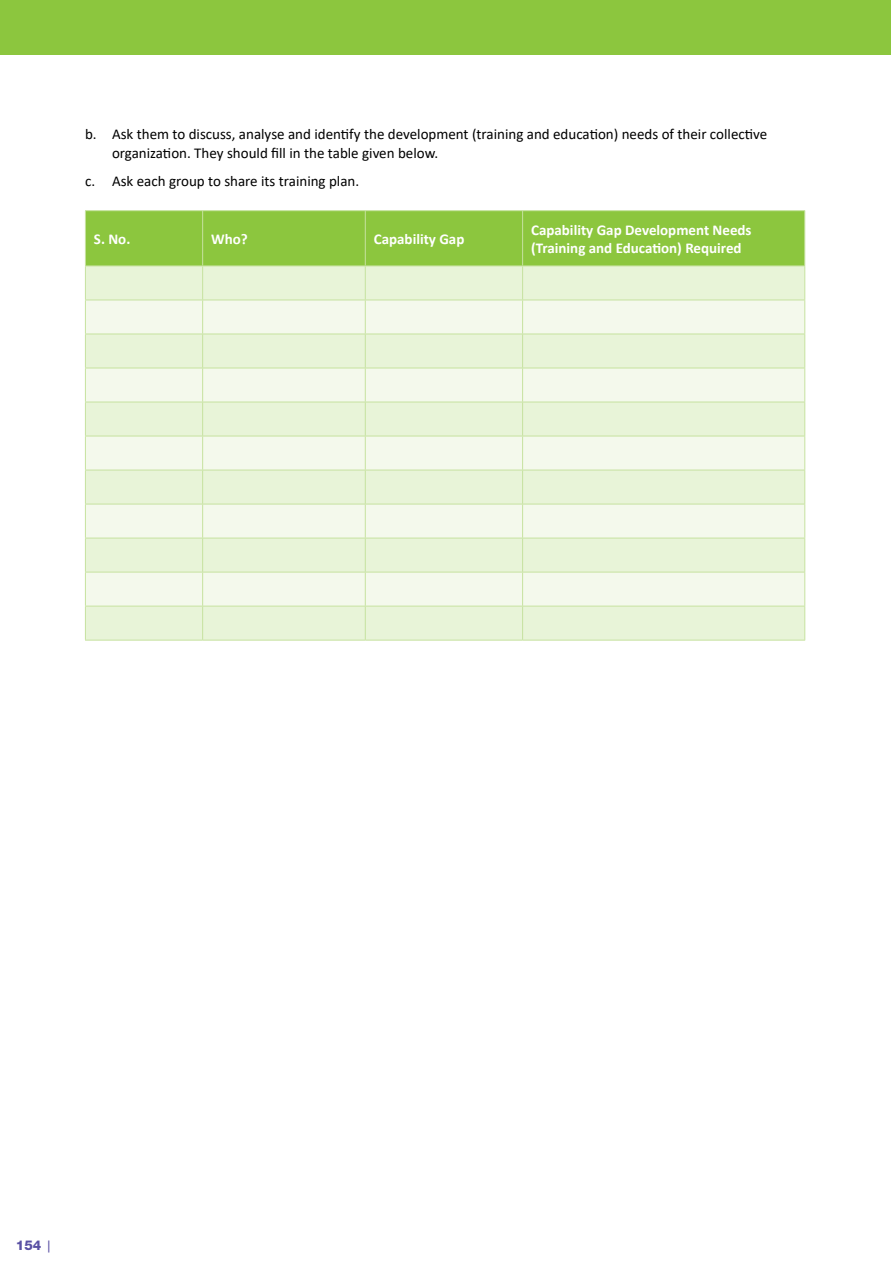
<style>
.page{position:relative;width:891px;height:1269px;background:#fff}
.page>*{position:absolute;margin:0;border:0;box-sizing:border-box;transform-origin:0 0}
.t1{font:15px/19.5px "Calibri";color:#000}
.t2{font:700 15px/18px "Calibri";color:#fff}
.t3{font:800 13.5px "Helvetica Neue LT Pro";color:#5a51a4}
.s1{font-family:"Calibri";font-weight:400}
</style>
<div class="page">
<div style="left:0;top:0;width:891px;height:55px;background:#8cc63e"></div>
<div style="left:86px;top:211px;width:718px;height:55px;background:#8cc63e"></div>
<div style="left:86px;top:267px;width:718px;height:373px;background:#e8f4d8"></div>
<svg style="left:86px;top:301px;width:718px;height:305px;fill:#f4f9ec"></svg>
<hr style="left:85px;top:210px;width:118px;height:1px;background:#c6e29f">
<hr style="left:85px;top:211px;width:1px;height:55px;background:#c6e29f">
<hr style="left:203px;top:210px;width:162px;height:1px;background:#c6e29f">
<hr style="left:202px;top:211px;width:1px;height:55px;background:#c6e29f">
<hr style="left:365px;top:210px;width:158px;height:1px;background:#c6e29f">
<hr style="left:365px;top:211px;width:1px;height:55px;background:#c6e29f">
<hr style="left:523px;top:210px;width:282px;height:1px;background:#c6e29f">
<hr style="left:522px;top:211px;width:1px;height:55px;background:#c6e29f">
<hr style="left:804px;top:211px;width:1px;height:55px;background:#c6e29f">
<hr style="left:85px;top:266px;width:118px;height:1px;background:#c6e29f">
<hr style="left:85px;top:266px;width:1px;height:34px;background:#c6e29f">
<hr style="left:203px;top:266px;width:162px;height:1px;background:#c6e29f">
<hr style="left:202px;top:266px;width:1px;height:34px;background:#c6e29f">
<hr style="left:365px;top:266px;width:158px;height:1px;background:#c6e29f">
<hr style="left:365px;top:266px;width:1px;height:34px;background:#c6e29f">
<hr style="left:523px;top:266px;width:282px;height:1px;background:#c6e29f">
<hr style="left:522px;top:266px;width:1px;height:34px;background:#c6e29f">
<hr style="left:804px;top:266px;width:1px;height:34px;background:#c6e29f">
<hr style="left:85px;top:300px;width:118px;height:1px;background:#c6e29f">
<hr style="left:85px;top:300px;width:1px;height:34px;background:#c6e29f">
<hr style="left:203px;top:300px;width:162px;height:1px;background:#c6e29f">
<hr style="left:202px;top:300px;width:1px;height:34px;background:#c6e29f">
<hr style="left:365px;top:300px;width:158px;height:1px;background:#c6e29f">
<hr style="left:365px;top:300px;width:1px;height:34px;background:#c6e29f">
<hr style="left:523px;top:300px;width:282px;height:1px;background:#c6e29f">
<hr style="left:522px;top:300px;width:1px;height:34px;background:#c6e29f">
<hr style="left:804px;top:300px;width:1px;height:34px;background:#c6e29f">
<hr style="left:85px;top:334px;width:118px;height:1px;background:#c6e29f">
<hr style="left:85px;top:334px;width:1px;height:34px;background:#c6e29f">
<hr style="left:203px;top:334px;width:162px;height:1px;background:#c6e29f">
<hr style="left:202px;top:334px;width:1px;height:34px;background:#c6e29f">
<hr style="left:365px;top:334px;width:158px;height:1px;background:#c6e29f">
<hr style="left:365px;top:334px;width:1px;height:34px;background:#c6e29f">
<hr style="left:523px;top:334px;width:282px;height:1px;background:#c6e29f">
<hr style="left:522px;top:334px;width:1px;height:34px;background:#c6e29f">
<hr style="left:804px;top:334px;width:1px;height:34px;background:#c6e29f">
<hr style="left:85px;top:368px;width:118px;height:1px;background:#c6e29f">
<hr style="left:85px;top:368px;width:1px;height:34px;background:#c6e29f">
<hr style="left:203px;top:368px;width:162px;height:1px;background:#c6e29f">
<hr style="left:202px;top:368px;width:1px;height:34px;background:#c6e29f">
<hr style="left:365px;top:368px;width:158px;height:1px;background:#c6e29f">
<hr style="left:365px;top:368px;width:1px;height:34px;background:#c6e29f">
<hr style="left:523px;top:368px;width:282px;height:1px;background:#c6e29f">
<hr style="left:522px;top:368px;width:1px;height:34px;background:#c6e29f">
<hr style="left:804px;top:368px;width:1px;height:34px;background:#c6e29f">
<hr style="left:85px;top:402px;width:118px;height:1px;background:#c6e29f">
<hr style="left:85px;top:402px;width:1px;height:34px;background:#c6e29f">
<hr style="left:203px;top:402px;width:162px;height:1px;background:#c6e29f">
<hr style="left:202px;top:402px;width:1px;height:34px;background:#c6e29f">
<hr style="left:365px;top:402px;width:158px;height:1px;background:#c6e29f">
<hr style="left:365px;top:402px;width:1px;height:34px;background:#c6e29f">
<hr style="left:523px;top:402px;width:282px;height:1px;background:#c6e29f">
<hr style="left:522px;top:402px;width:1px;height:34px;background:#c6e29f">
<hr style="left:804px;top:402px;width:1px;height:34px;background:#c6e29f">
<hr style="left:85px;top:436px;width:118px;height:1px;background:#c6e29f">
<hr style="left:85px;top:436px;width:1px;height:34px;background:#c6e29f">
<hr style="left:203px;top:436px;width:162px;height:1px;background:#c6e29f">
<hr style="left:202px;top:436px;width:1px;height:34px;background:#c6e29f">
<hr style="left:365px;top:436px;width:158px;height:1px;background:#c6e29f">
<hr style="left:365px;top:436px;width:1px;height:34px;background:#c6e29f">
<hr style="left:523px;top:436px;width:282px;height:1px;background:#c6e29f">
<hr style="left:522px;top:436px;width:1px;height:34px;background:#c6e29f">
<hr style="left:804px;top:436px;width:1px;height:34px;background:#c6e29f">
<hr style="left:85px;top:470px;width:118px;height:1px;background:#c6e29f">
<hr style="left:85px;top:470px;width:1px;height:34px;background:#c6e29f">
<hr style="left:203px;top:470px;width:162px;height:1px;background:#c6e29f">
<hr style="left:202px;top:470px;width:1px;height:34px;background:#c6e29f">
<hr style="left:365px;top:470px;width:158px;height:1px;background:#c6e29f">
<hr style="left:365px;top:470px;width:1px;height:34px;background:#c6e29f">
<hr style="left:523px;top:470px;width:282px;height:1px;background:#c6e29f">
<hr style="left:522px;top:470px;width:1px;height:34px;background:#c6e29f">
<hr style="left:804px;top:470px;width:1px;height:34px;background:#c6e29f">
<hr style="left:85px;top:504px;width:118px;height:1px;background:#c6e29f">
<hr style="left:85px;top:504px;width:1px;height:34px;background:#c6e29f">
<hr style="left:203px;top:504px;width:162px;height:1px;background:#c6e29f">
<hr style="left:202px;top:504px;width:1px;height:34px;background:#c6e29f">
<hr style="left:365px;top:504px;width:158px;height:1px;background:#c6e29f">
<hr style="left:365px;top:504px;width:1px;height:34px;background:#c6e29f">
<hr style="left:523px;top:504px;width:282px;height:1px;background:#c6e29f">
<hr style="left:522px;top:504px;width:1px;height:34px;background:#c6e29f">
<hr style="left:804px;top:504px;width:1px;height:34px;background:#c6e29f">
<hr style="left:85px;top:538px;width:118px;height:1px;background:#c6e29f">
<hr style="left:85px;top:538px;width:1px;height:34px;background:#c6e29f">
<hr style="left:203px;top:538px;width:162px;height:1px;background:#c6e29f">
<hr style="left:202px;top:538px;width:1px;height:34px;background:#c6e29f">
<hr style="left:365px;top:538px;width:158px;height:1px;background:#c6e29f">
<hr style="left:365px;top:538px;width:1px;height:34px;background:#c6e29f">
<hr style="left:523px;top:538px;width:282px;height:1px;background:#c6e29f">
<hr style="left:522px;top:538px;width:1px;height:34px;background:#c6e29f">
<hr style="left:804px;top:538px;width:1px;height:34px;background:#c6e29f">
<hr style="left:85px;top:572px;width:118px;height:1px;background:#c6e29f">
<hr style="left:85px;top:572px;width:1px;height:34px;background:#c6e29f">
<hr style="left:203px;top:572px;width:162px;height:1px;background:#c6e29f">
<hr style="left:202px;top:572px;width:1px;height:34px;background:#c6e29f">
<hr style="left:365px;top:572px;width:158px;height:1px;background:#c6e29f">
<hr style="left:365px;top:572px;width:1px;height:34px;background:#c6e29f">
<hr style="left:523px;top:572px;width:282px;height:1px;background:#c6e29f">
<hr style="left:522px;top:572px;width:1px;height:34px;background:#c6e29f">
<hr style="left:804px;top:572px;width:1px;height:34px;background:#c6e29f">
<hr style="left:85px;top:606px;width:118px;height:1px;background:#c6e29f">
<hr style="left:85px;top:606px;width:1px;height:34px;background:#c6e29f">
<hr style="left:203px;top:606px;width:162px;height:1px;background:#c6e29f">
<hr style="left:202px;top:606px;width:1px;height:34px;background:#c6e29f">
<hr style="left:365px;top:606px;width:158px;height:1px;background:#c6e29f">
<hr style="left:365px;top:606px;width:1px;height:34px;background:#c6e29f">
<hr style="left:523px;top:606px;width:282px;height:1px;background:#c6e29f">
<hr style="left:522px;top:606px;width:1px;height:34px;background:#c6e29f">
<hr style="left:804px;top:606px;width:1px;height:34px;background:#c6e29f">
<hr style="left:85px;top:640px;width:118px;height:1px;background:#c6e29f">
<hr style="left:203px;top:640px;width:162px;height:1px;background:#c6e29f">
<hr style="left:365px;top:640px;width:158px;height:1px;background:#c6e29f">
<hr style="left:523px;top:640px;width:282px;height:1px;background:#c6e29f">
<p class="t1" style="left:112px;top:124px;width:657px;text-indent:-27px">b. Ask them to discuss, analyse and identify the development (training and education) needs of their collective organization. They should fill in the table given below.</p>
<p class="t1" style="left:85px;top:171px;width:276px">c. Ask each group to share its training plan.</p>
<p class="t2" style="left:94px;top:230px;width:38px">S. No.</p>
<p class="t2" style="left:211px;top:230px;width:38px">Who?</p>
<p class="t2" style="left:374px;top:230px;width:92px">Capability Gap</p>
<p class="t2" style="left:531px;top:221px;width:222px">Capability Gap Development Needs (Training and Education) Required</p>
<p class="t3" style="left:16px;top:1237px;width:37px">154 <span class="s1">|</span></p>
</div>
